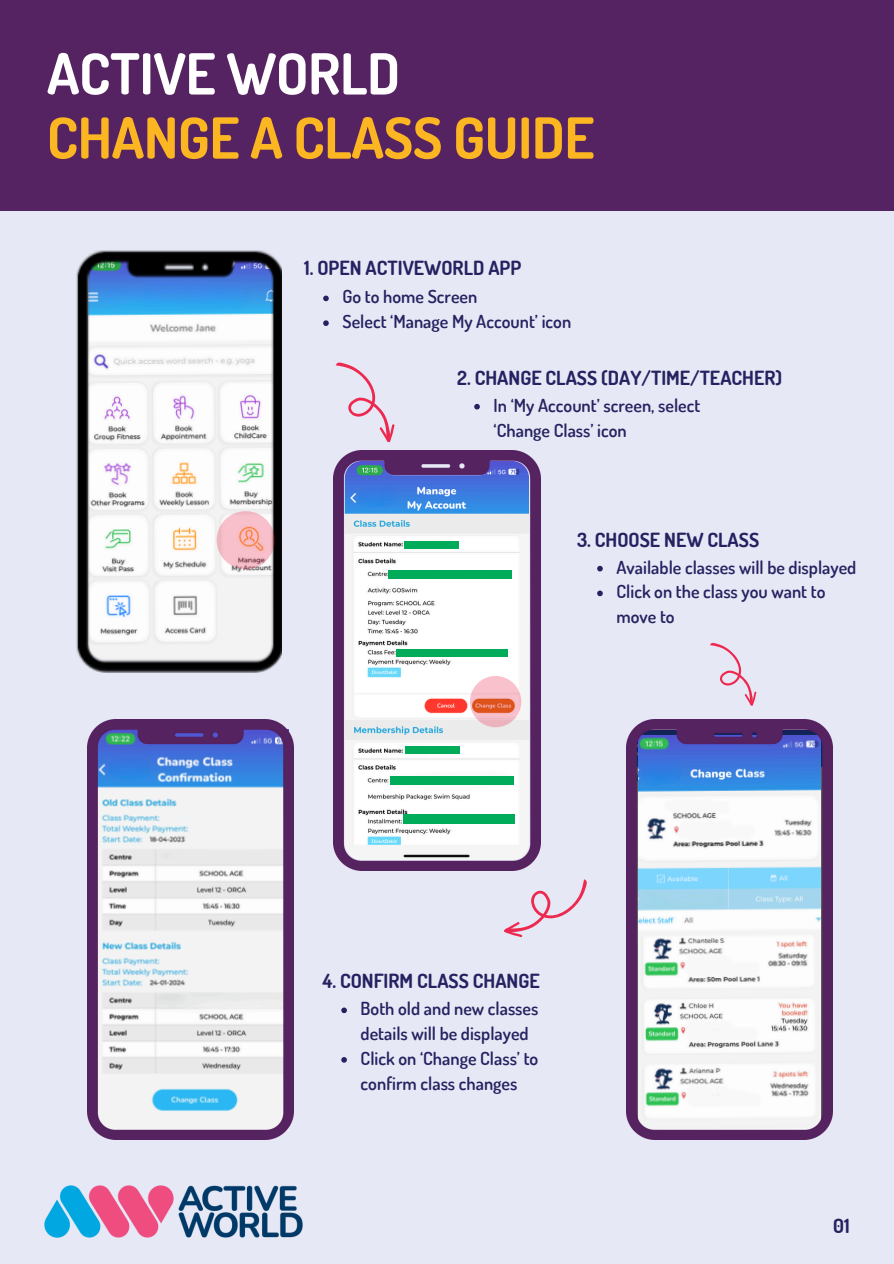
<style>
.page{position:relative;width:894px;height:1264px;background:#fff}
.page>*{position:absolute;margin:0;border:0;box-sizing:border-box;transform-origin:0 0}
.t1{font:700 56.55px/64.2px "Dosis";letter-spacing:-.005em;color:#fcb621}
.t2{font:700 19.5px "Dosis";color:#262262}
.t3{font:600 18px/24.8px "Dosis";color:#262262}
.s1{color:#fff}
</style>
<div class="page">
<div style="left:0;top:0;width:893px;height:1263px;background:#e6e9f5"></div>
<img style="left:44px;top:1185px;width:259px;height:53px">
<img style="left:334px;top:450px;width:206px;height:420px">
<svg style="left:335px;top:362px;width:59px;height:80px"></svg>
<img style="left:345px;top:461px;width:183px;height:399px">
<img style="left:626px;top:720px;width:206px;height:419px">
<img style="left:76px;top:250px;width:205px;height:422px">
<svg style="left:216px;top:511px;width:59px;height:58px;background:#f0b5bb"></svg>
<svg style="left:470px;top:676px;width:51px;height:51px;background:#efa39d"></svg>
<svg style="left:710px;top:643px;width:46px;height:63px"></svg>
<img style="left:88px;top:720px;width:206px;height:419px">
<svg style="left:504px;top:879px;width:82px;height:58px"></svg>
<div style="left:403px;top:541px;width:55px;height:7px;background:#00ab5a"></div>
<svg style="left:597px;top:566px;width:5px;height:5px"></svg>
<svg style="left:597px;top:590px;width:5px;height:6px"></svg>
<svg style="left:323px;top:295px;width:6px;height:6px"></svg>
<svg style="left:323px;top:320px;width:6px;height:6px"></svg>
<svg style="left:474px;top:404px;width:5px;height:5px"></svg>
<svg style="left:341px;top:1007px;width:6px;height:6px"></svg>
<svg style="left:341px;top:1057px;width:6px;height:5px"></svg>
<div style="left:388px;top:570px;width:123px;height:8px;background:#00ab5a"></div>
<div style="left:396px;top:648px;width:111px;height:8px;background:#00ab5a"></div>
<div style="left:405px;top:746px;width:54px;height:7px;background:#00ab5a"></div>
<div style="left:390px;top:776px;width:123px;height:8px;background:#00ab5a"></div>
<div style="left:403px;top:814px;width:112px;height:10px;background:#00ab5a"></div>
<div style="left:0;top:0;width:893px;height:211px;background:#562362"></div>
<p class="t1" style="left:47px;top:40px;width:549px"><span class="s1">ACTIVE WORLD<br></span>CHANGE A CLASS GUIDE</p>
<p class="t2" style="left:304px;top:255px;width:218px">1. OPEN ACTIVEWORLD APP</p>
<h2 class="t3" style="left:342px;top:284px;width:136px">Go to home Screen</h2>
<p class="t3" style="left:342px;top:309px;width:230px">Select ‘Manage My Account’ icon</p>
<p class="t2" style="left:457px;top:364px;width:326px">2. CHANGE CLASS (DAY/TIME/TEACHER)</p>
<p class="t3" style="left:493px;top:392px;width:208px">In ‘My Account’ screen, select ‘Change Class’ icon</p>
<p class="t2" style="left:577px;top:526px;width:183px">3. CHOOSE NEW CLASS</p>
<p class="t3" style="left:616px;top:554px;width:241px">Available classes will be displayed</p>
<h2 class="t3" style="left:616px;top:579px;width:210px">Click on the class you want to move to</h2>
<p class="t2" style="left:322px;top:967px;width:218px">4. CONFIRM CLASS CHANGE</p>
<h2 class="t3" style="left:360px;top:995px;width:179px">Both old and new classes details will be displayed</h2>
<p class="t3" style="left:360px;top:1045px;width:179px">Click on ‘Change Class’ to confirm class changes</p>
<h1 class="t2" style="left:833px;top:1212px;width:18px">01</h1>
</div>
